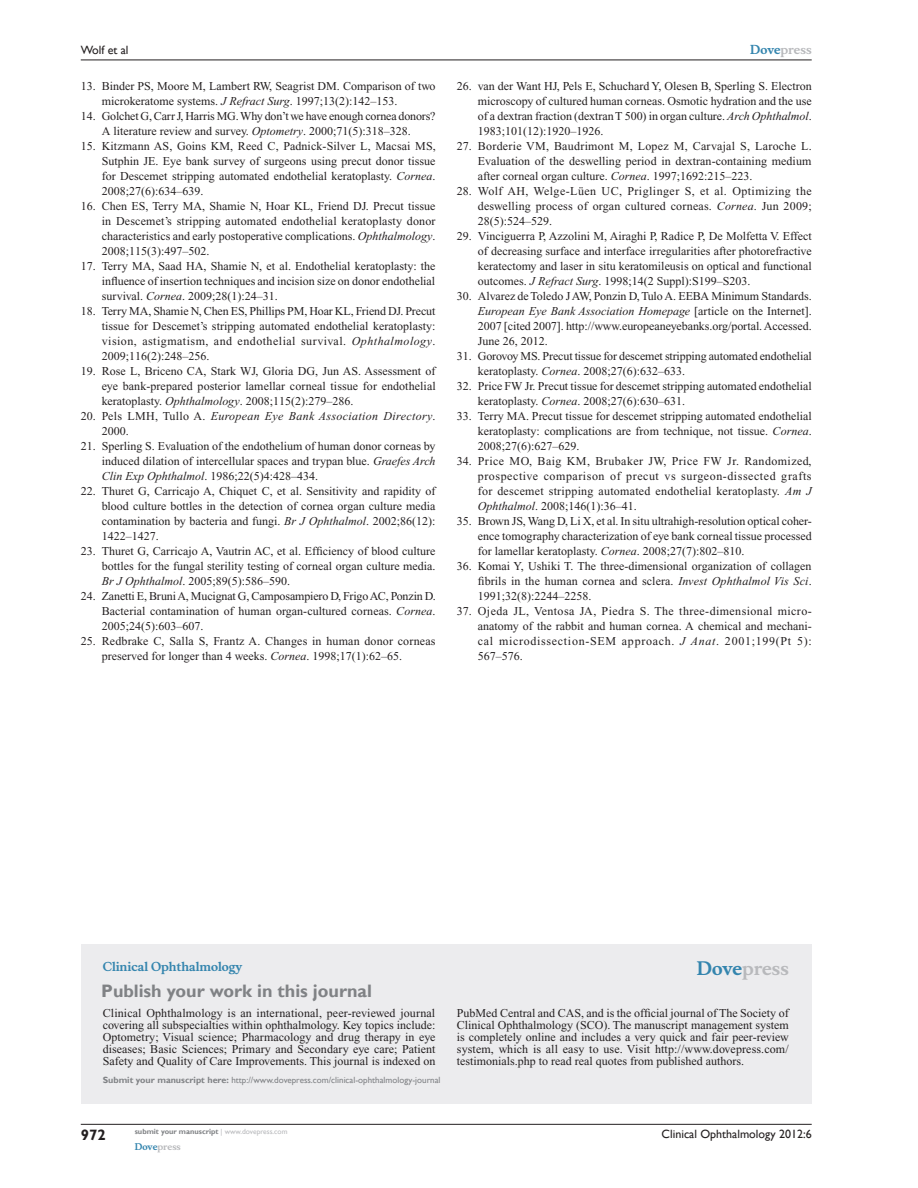
<style>
.page{position:relative;width:918px;height:1188px;background:#fff}
.page>*{position:absolute;margin:0;border:0;box-sizing:border-box;transform-origin:0 0}
.PromBx-H1{font:700 18px "Gill Sans";color:#808285}
.PromBx-Brand{font:700 18px "Musee";color:#b8b9bc}
.t1{font:700 15px "Gill Sans";color:#231f20}
.RefNL2{font:12px/15px "Times New Roman";color:#231f20;text-align:justify}
.PromBx-Tx{font:12px/12px "Times New Roman";color:#231f20;text-align:justify}
.RefNL2-2{font:italic 12px/15px "Times New Roman";letter-spacing:.03em;color:#231f20}
.t2{font:12px "Gill Sans";color:#231f20}
.PromBx-JrnlName{font:700 12px "Musee";color:#3485ae}
.t3{font:700 12px "Musee";color:#b8b9bc}
.PromBx-SubmitMssWebA{font:9px "Gill Sans";color:#808285}
.t4{font:700 9px "Musee";color:#b8b9bc}
.t5{font:700 7.5px "Gill Sans";color:#808285}
.s1{font-style:italic}
.s2{font-style:normal}
.s3{color:#3485ae}
.s4{font-weight:700}
.s5{font-weight:400;color:#b8b9bc}
</style>
<div class="page">
<div style="left:81px;top:944px;width:731px;height:159px;background:#ececee"></div>
<hr style="left:81px;top:1124px;width:731px;height:1px;background:#231f20">
<hr style="left:81px;top:60px;width:731px;height:1px;background:#231f20">
<p class="t2" style="left:81px;top:43px;width:49px">Wolf et al</p>
<p class="RefNL2" style="left:102px;top:79px;width:335px;text-indent:-21px">13. Binder PS, Moore M, Lambert RW, Seagrist DM. Comparison of two microkeratome systems. <span class="s1">J Refract Surg</span>. 1997;13(2):142–153.</p>
<p class="RefNL2" style="left:81px;top:109px;width:356px;text-align:center">14. Golchet G, Carr J, Harris MG. Why don’t we have enough cornea donors?<br>A literature review and survey. <span class="s1">Optometry</span>. 2000;71(5):318–328.</p>
<p class="RefNL2" style="left:102px;top:139px;width:336px;text-indent:-21px">15. Kitzmann AS, Goins KM, Reed C, Padnick-Silver L, Macsai MS, Sutphin JE. Eye bank survey of surgeons using precut donor tissue for Descemet stripping automated endothelial keratoplasty. <span class="s1">Cornea</span>.<br>2008;27(6):634–639.</p>
<p class="RefNL2" style="left:102px;top:199px;width:335px;text-indent:-21px">16. Chen ES, Terry MA, Shamie N, Hoar KL, Friend DJ. Precut tissue in Descemet’s stripping automated endothelial keratoplasty donor characteristics and early postoperative complications. <span class="s1">Ophthalmology</span>.<br>2008;115(3):497–502.</p>
<p class="RefNL2" style="left:102px;top:259px;width:335px;text-indent:-21px">17. Terry MA, Saad HA, Shamie N, et al. Endothelial keratoplasty: the influence of insertion techniques and incision size on donor endothelial survival. <span class="s1">Cornea</span>. 2009;28(1):24–31.</p>
<p class="RefNL2" style="left:102px;top:304px;width:335px;text-indent:-21px">18. Terry MA, Shamie N, Chen ES, Phillips PM, Hoar KL, Friend DJ. Precut tissue for Descemet’s stripping automated endothelial keratoplasty: vision, astigmatism, and endothelial survival. <span class="s1">Ophthalmology</span>.<br>2009;116(2):248–256.</p>
<p class="RefNL2" style="left:102px;top:364px;width:335px;text-indent:-21px">19. Rose L, Briceno CA, Stark WJ, Gloria DG, Jun AS. Assessment of eye bank-prepared posterior lamellar corneal tissue for endothelial keratoplasty. <span class="s1">Ophthalmology</span>. 2008;115(2):279–286.</p>
<p class="RefNL2-2" style="left:102px;top:409px;width:335px;text-indent:-21px"><span class="s2">20. Pels LMH, Tullo A.</span> European Eye Bank Association Directory<span class="s2">.<br>2000.</span></p>
<p class="RefNL2" style="left:102px;top:439px;width:335px;text-indent:-21px">21. Sperling S. Evaluation of the endothelium of human donor corneas by induced dilation of intercellular spaces and trypan blue. <span class="s1">Graefes Arch Clin Exp Ophthalmol</span>. 1986;22(5)4:428–434.</p>
<p class="RefNL2" style="left:102px;top:484px;width:335px;text-indent:-21px">22. Thuret G, Carricajo A, Chiquet C, et al. Sensitivity and rapidity of blood culture bottles in the detection of cornea organ culture media contamination by bacteria and fungi. <span class="s1">Br J Ophthalmol</span>. 2002;86(12):<br>1422–1427.</p>
<p class="RefNL2" style="left:102px;top:544px;width:335px;text-indent:-21px">23. Thuret G, Carricajo A, Vautrin AC, et al. Efficiency of blood culture bottles for the fungal sterility testing of corneal organ culture media.<br><span class="s1">Br J Ophthalmol</span>. 2005;89(5):586–590.</p>
<p class="RefNL2" style="left:102px;top:589px;width:335px;text-indent:-21px">24. Zanetti E, Bruni A, Mucignat G, Camposampiero D, Frigo AC, Ponzin D.<br>Bacterial contamination of human organ-cultured corneas. <span class="s1">Cornea</span>.<br>2005;24(5):603–607.</p>
<p class="RefNL2" style="left:102px;top:634px;width:335px;text-indent:-21px">25. Redbrake C, Salla S, Frantz A. Changes in human donor corneas preserved for longer than 4 weeks. <span class="s1">Cornea</span>. 1998;17(1):62–65.</p>
<p class="t3" style="left:750px;top:43px;width:63px"><span class="s3">Dove</span>press</p>
<p class="RefNL2" style="left:478px;top:79px;width:335px;text-indent:-21px">26. van der Want HJ, Pels E, Schuchard Y, Olesen B, Sperling S. Electron microscopy of cultured human corneas. Osmotic hydration and the use of a dextran fraction (dextran T 500) in organ culture. <span class="s1">Arch Ophthalmol</span>.<br>1983;101(12):1920–1926.</p>
<p class="RefNL2" style="left:478px;top:139px;width:335px;text-indent:-21px">27. Borderie VM, Baudrimont M, Lopez M, Carvajal S, Laroche L.<br>Evaluation of the deswelling period in dextran-containing medium after corneal organ culture. <span class="s1">Cornea</span>. 1997;1692:215–223.</p>
<p class="RefNL2" style="left:478px;top:184px;width:335px;text-indent:-21px">28. Wolf AH, Welge-Lüen UC, Priglinger S, et al. Optimizing the deswelling process of organ cultured corneas. <span class="s1">Cornea</span>. Jun 2009; 28(5):524–529.</p>
<p class="RefNL2" style="left:478px;top:229px;width:335px;text-indent:-21px">29. Vinciguerra P, Azzolini M, Airaghi P, Radice P, De Molfetta V. Effect of decreasing surface and interface irregularities after photorefractive keratectomy and laser in situ keratomileusis on optical and functional outcomes. <span class="s1">J Refract Surg</span>. 1998;14(2 Suppl):S199–S203.</p>
<p class="RefNL2" style="left:478px;top:289px;width:335px;text-indent:-21px">30. Alvarez de Toledo J AW, Ponzin D, Tulo A. EEBA Minimum Standards.<br><span class="s1">European Eye Bank Association Homepage</span> [article on the Internet].<br>2007 [cited 2007]. http://www.europeaneyebanks.org/portal. Accessed.<br>June 26, 2012.</p>
<p class="RefNL2" style="left:478px;top:349px;width:335px;text-indent:-21px">31. Gorovoy MS. Precut tissue for descemet stripping automated endothelial keratoplasty. <span class="s1">Cornea</span>. 2008;27(6):632–633.</p>
<p class="RefNL2" style="left:478px;top:379px;width:335px;text-indent:-21px">32. Price FW Jr. Precut tissue for descemet stripping automated endothelial keratoplasty. <span class="s1">Cornea</span>. 2008;27(6):630–631.</p>
<p class="RefNL2" style="left:478px;top:409px;width:335px;text-indent:-21px">33. Terry MA. Precut tissue for descemet stripping automated endothelial keratoplasty: complications are from technique, not tissue. <span class="s1">Cornea</span>.<br>2008;27(6):627–629.</p>
<p class="RefNL2" style="left:478px;top:454px;width:335px;text-indent:-21px">34. Price MO, Baig KM, Brubaker JW, Price FW Jr. Randomized, prospective comparison of precut vs surgeon-dissected grafts for descemet stripping automated endothelial keratoplasty. <span class="s1">Am J Ophthalmol</span>. 2008;146(1):36–41.</p>
<p class="RefNL2" style="left:478px;top:514px;width:335px;text-indent:-21px">35. Brown JS, Wang D, Li X, et al. In situ ultrahigh-resolution optical coher&shy;ence tomography characterization of eye bank corneal tissue processed for lamellar keratoplasty. <span class="s1">Cornea</span>. 2008;27(7):802–810.</p>
<p class="RefNL2" style="left:478px;top:559px;width:335px;text-indent:-21px">36. Komai Y, Ushiki T. The three-dimensional organization of collagen fibrils in the human cornea and sclera. <span class="s1">Invest Ophthalmol Vis Sci</span>.<br>1991;32(8):2244–2258.</p>
<p class="RefNL2" style="left:478px;top:604px;width:335px;text-indent:-21px">37. Ojeda JL, Ventosa JA, Piedra S. The three-dimensional micro&shy;anatomy of the rabbit and human cornea. A chemical and mechani&shy;cal microdissection-SEM approach. <span class="s1">J Anat</span>. 2001;199(Pt 5):<br>567–576.</p>
<p class="PromBx-JrnlName" style="left:103px;top:959px;width:141px">Clinical Ophthalmology</p>
<p class="PromBx-H1" style="left:101px;top:980px;width:272px">Publish your work in this journal</p>
<p class="PromBx-Brand" style="left:697px;top:958px;width:94px"><span class="s3">Dove</span>press</p>
<p class="PromBx-Tx" style="left:103px;top:1007px;width:334px">Clinical Ophthalmology is an international, peer-reviewed journal covering all subspecialties within ophthalmology. Key topics include:<br>Optometry; Visual science; Pharmacology and drug therapy in eye diseases; Basic Sciences; Primary and Secondary eye care; Patient Safety and Quality of Care Improvements. This journal is indexed on</p>
<p class="PromBx-Tx" style="left:457px;top:1007px;width:333px">PubMed Central and CAS, and is the official journal of The Society of Clinical Ophthalmology (SCO). The manuscript management system is completely online and includes a very quick and fair peer-review system, which is all easy to use. Visit http://www.dovepress.com/ testimonials.php to read real quotes from published authors.</p>
<p class="PromBx-SubmitMssWebA" style="left:103px;top:1075px;width:339px"><span class="s4">Submit your manuscript here:</span> http://www.dovepress.com/clinical-ophthalmology-journal</p>
<p class="t1" style="left:81px;top:1126px;width:26px">972</p>
<p class="t5" style="left:135px;top:1127px;width:154px">submit your manuscript <span class="s5">| www.dovepress.com</span></p>
<p class="t4" style="left:135px;top:1141px;width:48px"><span class="s3">Dove</span>press</p>
<p class="t2" style="left:662px;top:1127px;width:152px">Clinical Ophthalmology 2012:6</p>
</div>
